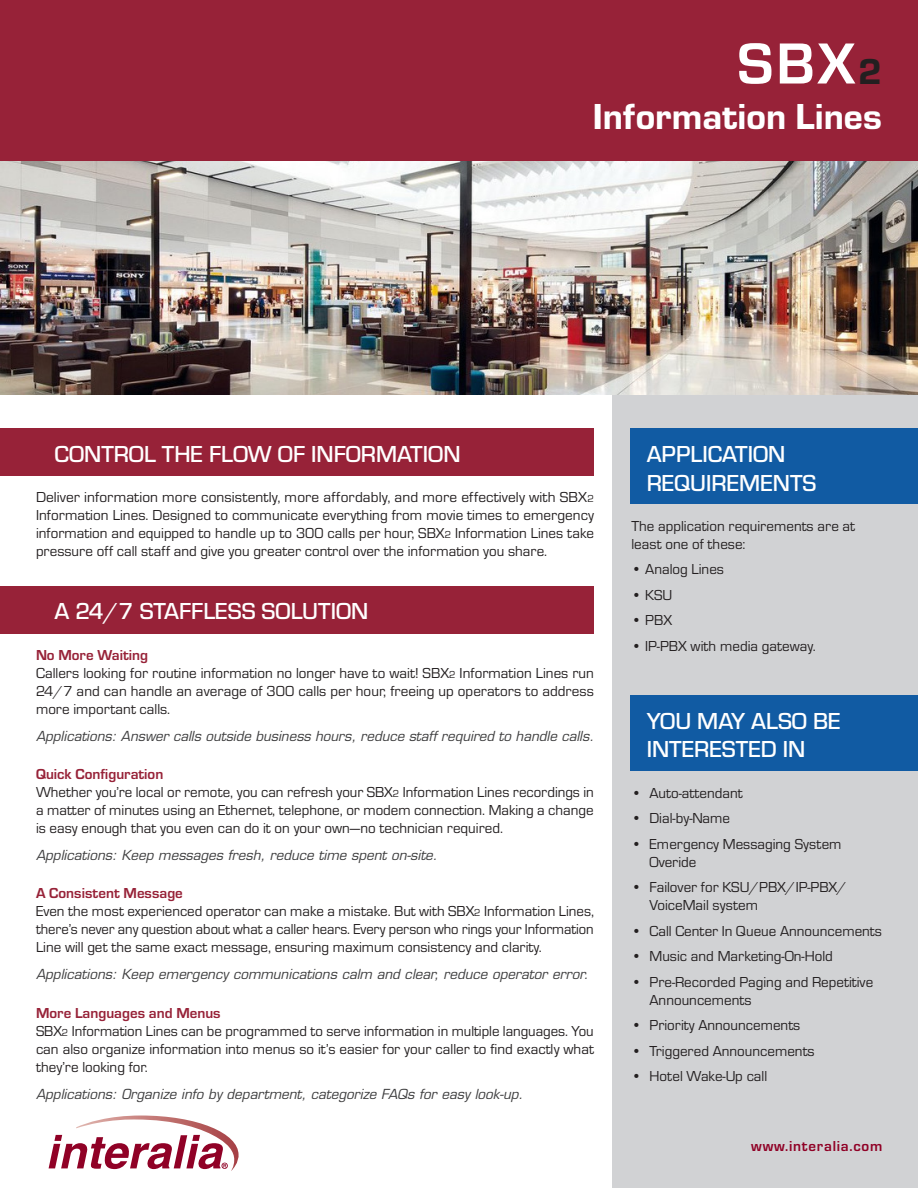
<style>
.page{position:relative;width:918px;height:1188px;background:#fff}
.page>*{position:absolute;margin:0;border:0;box-sizing:border-box;transform-origin:0 0}
.t1{font:700 60px "Eurostile T";color:#fff}
.t2{font:37.5px "Eurostile T Heav";color:#fff}
.t3{font:500 24px/28.8px "Eurostile T";color:#fff}
.body{font:15px/18px "Eurostile T";color:#231f20;text-align:justify}
.list{font:15px/18px "Eurostile T";color:#231f20}
.subheaders{font:700 15px "Eurostile T";color:#972238}
.list-2{font:700 15px "Eurostile T";letter-spacing:.05em;color:#900126}
.applications{font:italic 13.5px "Eurostile";color:#3e3e3f}
.s1{font-family:"Eurostile T Heav";font-weight:400;font-size:37.5px;color:#231f20}
.s2{font-size:10.5px}
</style>
<div class="page">
<div style="left:612px;top:387px;width:306px;height:801px;background:#d1d2d4"></div>
<div style="left:631px;top:429px;width:287px;height:75px;background:#115ba3"></div>
<div style="left:631px;top:695px;width:287px;height:76px;background:#115ba3"></div>
<div style="left:0;top:0;width:918px;height:161px;background:#972238"></div>
<div style="left:0;top:429px;width:593px;height:47px;background:#972238"></div>
<div style="left:0;top:586px;width:593px;height:48px;background:#972238"></div>
<img style="left:0;top:161px;width:918px;height:234px">
<svg style="left:49px;top:1116px;width:190px;height:55px"></svg>
<p class="t1" style="left:737px;top:31px;width:146px">SBX<span class="s1">2</span></p>
<p class="t2" style="left:593px;top:96px;width:291px">Information Lines</p>
<p class="t3" style="left:54px;top:440px;width:408px">CONTROL THE FLOW OF INFORMATION</p>
<p class="body" style="left:36px;top:488px;width:560px">Deliver information more consistently, more affordably, and more effectively with SBX<span class="s2">2<br></span>Information Lines. Designed to communicate everything from movie times to emergency information and equipped to handle up to 300 calls per hour, SBX<span class="s2">2</span> Information Lines take pressure off call staff and give you greater control over the information you share.</p>
<p class="t3" style="left:54px;top:597px;width:316px">A 24/7 STAFFLESS SOLUTION</p>
<p class="subheaders" style="left:36px;top:647px;width:114px">No More Waiting</p>
<p class="body" style="left:36px;top:664px;width:560px">Callers looking for routine information no longer have to wait! SBX<span class="s2">2</span> Information Lines run 24/7 and can handle an average of 300 calls per hour, freeing up operators to address more important calls.</p>
<p class="applications" style="left:36px;top:728px;width:560px">Applications: Answer calls outside business hours, reduce staff required to handle calls.</p>
<p class="subheaders" style="left:36px;top:766px;width:129px">Quick Configuration</p>
<p class="body" style="left:36px;top:783px;width:559px">Whether you’re local or remote, you can refresh your SBX<span class="s2">2</span> Information Lines recordings in a matter of minutes using an Ethernet, telephone, or modem connection. Making a change is easy enough that you even can do it on your own—no technician required.</p>
<p class="applications" style="left:36px;top:847px;width:403px">Applications: Keep messages fresh, reduce time spent on-site.</p>
<p class="subheaders" style="left:36px;top:885px;width:148px">A Consistent Message</p>
<p class="body" style="left:36px;top:902px;width:560px">Even the most experienced operator can make a mistake. But with SBX<span class="s2">2</span> Information Lines, there’s never any question about what a caller hears. Every person who rings your Information Line will get the same exact message, ensuring maximum consistency and clarity.</p>
<p class="applications" style="left:36px;top:966px;width:554px">Applications: Keep emergency communications calm and clear, reduce operator error.</p>
<p class="subheaders" style="left:36px;top:1004px;width:186px">More Languages and Menus</p>
<p class="body" style="left:36px;top:1022px;width:559px">SBX<span class="s2">2</span> Information Lines can be programmed to serve information in multiple languages. You can also organize information into menus so it’s easier for your caller to find exactly what they’re looking for.</p>
<p class="applications" style="left:36px;top:1085px;width:489px">Applications: Organize info by department, categorize FAQs for easy look-up.</p>
<p class="t3" style="left:647px;top:440px;width:171px">APPLICATION<br>REQUIREMENTS</p>
<p class="list" style="left:632px;top:517px;width:225px">The application requirements are at least one of these:</p>
<p class="list" style="left:632px;top:560px;width:94px">• Analog Lines</p>
<p class="list" style="left:632px;top:586px;width:42px">• KSU</p>
<p class="list" style="left:632px;top:611px;width:42px">• PBX</p>
<p class="list" style="left:632px;top:637px;width:186px">• IP-PBX with media gateway.</p>
<p class="t3" style="left:647px;top:706px;width:196px">YOU MAY ALSO BE<br>INTERESTED IN</p>
<p class="list" style="left:632px;top:784px;width:113px">• Auto-attendant</p>
<p class="list" style="left:632px;top:809px;width:100px">• Dial-by-Name</p>
<p class="list" style="left:650px;top:835px;width:194px;text-indent:-18px">• Emergency Messaging System<br>Overide</p>
<p class="list" style="left:650px;top:878px;width:199px;text-indent:-18px">• Failover for KSU/PBX/IP-PBX/<br>VoiceMail system</p>
<p class="list" style="left:632px;top:922px;width:252px">• Call Center In Queue Announcements</p>
<p class="list" style="left:632px;top:947px;width:203px">• Music and Marketing-On-Hold</p>
<p class="list" style="left:650px;top:973px;width:225px;text-indent:-18px">• Pre-Recorded Paging and Repetitive<br>Announcements</p>
<p class="list" style="left:632px;top:1016px;width:170px">• Priority Announcements</p>
<p class="list" style="left:632px;top:1042px;width:185px">• Triggered Announcements</p>
<p class="list" style="left:632px;top:1067px;width:137px">• Hotel Wake-Up call</p>
<p class="list-2" style="left:751px;top:1138px;width:133px">www.interalia.com</p>
</div>
